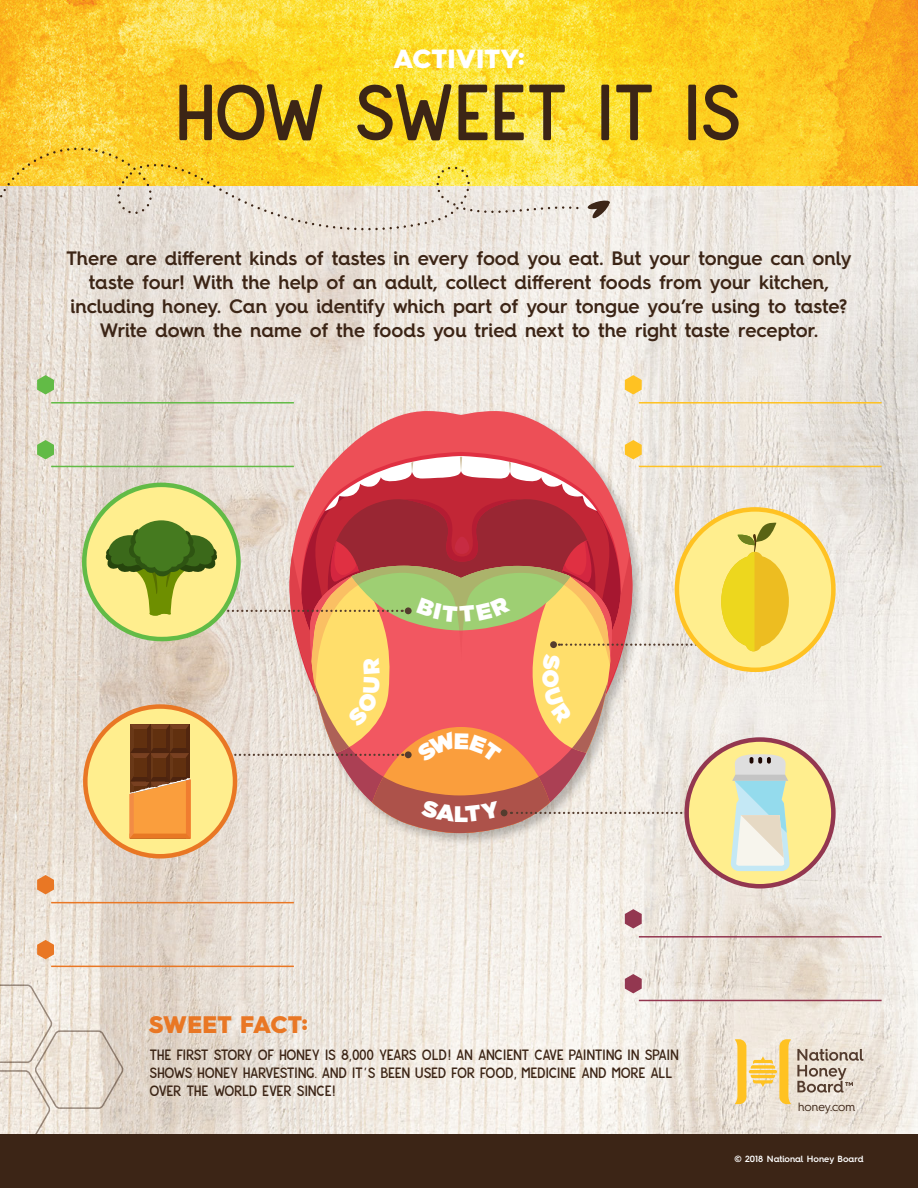
<style>
.page{position:relative;width:918px;height:1188px;background:#fff}
.page>*{position:absolute;margin:0;border:0;box-sizing:border-box;transform-origin:0 0}
.t1{font:79.35px "Asure";letter-spacing:-.05em;color:#3c2516}
.t2{font:900 26.4px "Hurme Geometric Sans 4";letter-spacing:.015em;color:#fff}
.t3{font:900 24px "Hurme Geometric Sans 4";letter-spacing:.015em;color:#e97724}
.t4{font:900 22.5px "Gotham";color:#fff}
.t5{font:600 19.5px/24px "Hurme Geometric Sans 4";letter-spacing:-.005em;color:#3c2516;text-align:center}
.t6{font:15px/18px "Asure";letter-spacing:-.05em;color:#3c2516}
.t7{font:12px "Hurme Geometric Sans 4";letter-spacing:-.005em;color:#3c2516}
.t8{font:600 9px "Hurme Geometric Sans 4";color:#fff}
</style>
<div class="page">
<img style="left:0;top:186px;width:918px;height:948px">
<img style="left:0;top:0;width:918px;height:186px">
<div style="left:0;top:1134px;width:918px;height:54px;background:#3c2516"></div>
<svg style="left:0;top:984px;width:125px;height:150px;background:#e8dfd4"></svg>
<svg style="left:735px;top:1039px;width:56px;height:65px;background:#f5d78d"></svg>
<svg style="left:797px;top:1049px;width:66px;height:44px;background:#c2b5a9"></svg>
<svg style="left:0;top:148px;width:579px;height:82px;background:#efdb8b"></svg>
<svg style="left:587px;top:200px;width:23px;height:19px"></svg>
<svg style="left:286px;top:411px;width:350px;height:23px;background:#eca7a6"></svg>
<hr style="left:51px;top:466px;width:243px;height:1px;background:#62bb46">
<hr style="left:51px;top:966px;width:243px;height:1px;background:#e97724">
<hr style="left:639px;top:466px;width:243px;height:1px;background:#ffc222">
<hr style="left:639px;top:1000px;width:243px;height:1px;background:#933750">
<hr style="left:51px;top:402px;width:243px;height:2px;background:#62bb46">
<hr style="left:51px;top:902px;width:243px;height:1px;background:#e97724">
<hr style="left:639px;top:402px;width:243px;height:2px;background:#ffc222">
<hr style="left:639px;top:936px;width:243px;height:2px;background:#933750">
<svg style="left:85px;top:707px;width:150px;height:149px"></svg>
<svg style="left:84px;top:485px;width:154px;height:154px;background:#e2e480"></svg>
<svg style="left:687px;top:740px;width:146px;height:146px"></svg>
<svg style="left:37px;top:375px;width:17px;height:19px"></svg>
<svg style="left:37px;top:875px;width:17px;height:19px"></svg>
<svg style="left:625px;top:375px;width:17px;height:19px"></svg>
<svg style="left:625px;top:909px;width:17px;height:20px"></svg>
<svg style="left:37px;top:440px;width:17px;height:19px"></svg>
<svg style="left:37px;top:940px;width:17px;height:19px"></svg>
<svg style="left:625px;top:974px;width:17px;height:19px"></svg>
<svg style="left:105px;top:434px;width:733px;height:437px;background:#deb593"></svg>
<h2 class="t2" style="left:393px;top:40px;width:133px">ACTIVITY:</h2>
<h1 class="t1" style="left:175px;top:77px;width:570px">HOW SWEET IT IS</h1>
<p class="t5" style="left:66px;top:246px;width:787px">There are different kinds of tastes in every food you eat. But your tongue can only taste four! With the help of an adult, collect different foods from your kitchen, including honey. Can you identify which part of your tongue you’re using to taste?<br>Write down the name of the foods you tried next to the right taste receptor.</p>
<p class="t3" style="left:149px;top:1008px;width:160px">SWEET FACT:</p>
<p class="t4" style="left:454px;top:801px;width:16px">L</p>
<p class="t6" style="left:149px;top:1047px;width:531px">THE FIRST STORY OF HONEY IS 8,000 YEARS OLD! AN ANCIENT CAVE PAINTING IN SPAIN<br>SHOWS HONEY HARVESTING. AND IT’S BEEN USED FOR FOOD, MEDICINE AND MORE ALL<br>OVER THE WORLD EVER SINCE!</p>
<p class="t7" style="left:798px;top:1098px;width:59px">honey.com</p>
<p class="t8" style="left:735px;top:1152px;width:130px">© 2018 National Honey Board</p>
</div>
